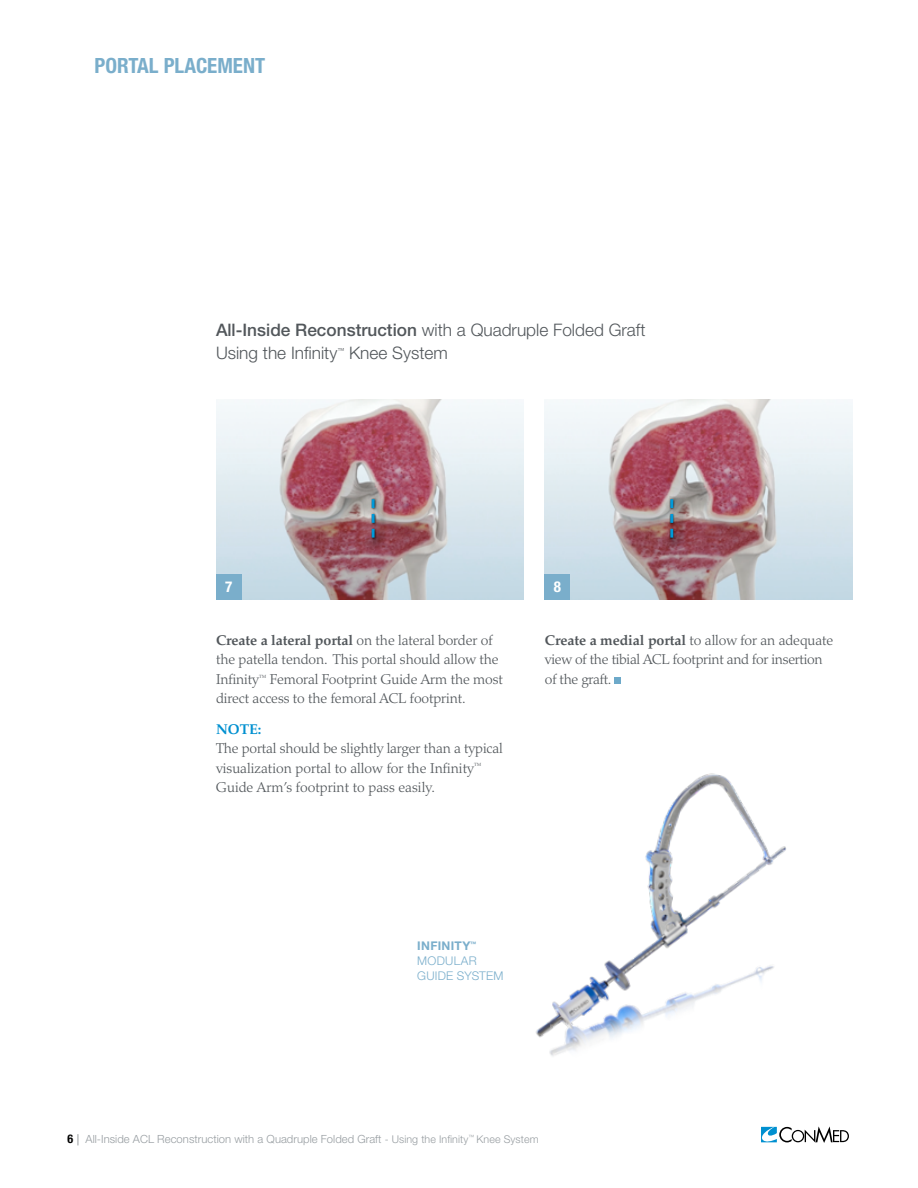
<style>
.page{position:relative;width:918px;height:1188px;background:#fff}
.page>*{position:absolute;margin:0;border:0;box-sizing:border-box;transform-origin:0 0}
.t1{font:700 condensed 21px "Helvetica Neue LT Std";color:#7aaecb}
.t2{font:300 17.25px/22.5px "Helvetica Neue LT Std";color:#52575b}
.t3{font:700 condensed 15px "Helvetica Neue LT Std";color:#fff}
.t4{font:300 14.25px/19.5px "Palatino LT Std";letter-spacing:-.01em;color:#52575b}
.t5{font:700 14.25px "Palatino LT Std";color:#0090d0}
.t6{font:300 12px/15px "Helvetica Neue LT Std";letter-spacing:.025em;color:#7aaecb}
.t7{font:300 11.25px "Helvetica Neue LT Std";letter-spacing:.005em;color:#979da1}
.t8{font:300 7.05px "Helvetica Neue LT Std";color:#52575b}
.s1{font-weight:500}
.s2{font-weight:700}
.s3{font-weight:700;font-stretch:condensed;font-size:12px;color:#000}
.s4{color:#676c71}
.s5{font-size:10.65px}
</style>
<div class="page">
<svg style="left:761px;top:1126px;width:88px;height:17px"></svg>
<img style="left:545px;top:400px;width:307px;height:199px">
<div style="left:659px;top:487px;width:24px;height:59px;background:#fff;opacity:.75"></div>
<div style="left:661px;top:491px;width:25px;height:59px;background:#000;opacity:.75"></div>
<svg style="left:670px;top:499px;width:3px;height:39px"></svg>
<div style="left:545px;top:574px;width:25px;height:25px;background:#7aaecb"></div>
<img style="left:536px;top:773px;width:250px;height:283px">
<svg style="left:614px;top:678px;width:6px;height:6px"></svg>
<img style="left:216px;top:400px;width:308px;height:199px">
<div style="left:360px;top:487px;width:24px;height:59px;background:#fff;opacity:.75"></div>
<div style="left:362px;top:491px;width:25px;height:59px;background:#000;opacity:.75"></div>
<svg style="left:372px;top:499px;width:3px;height:39px"></svg>
<div style="left:216px;top:574px;width:25px;height:25px;background:#7aaecb"></div>
<h1 class="t1" style="left:94px;top:53px;width:172px">PORTAL PLACEMENT</h1>
<p class="t2" style="left:216px;top:319px;width:431px"><span class="s1">All-Inside Reconstruction</span> with a Quadruple Folded Graft<br>Using the Infinity</p>
<p class="t8" style="left:337px;top:346px;width:8px">™</p>
<p class="t2" style="left:349px;top:341px;width:100px">Knee System</p>
<p class="t3" style="left:225px;top:578px;width:9px">7</p>
<p class="t4" style="left:216px;top:631px;width:289px"><span class="s2">Create a lateral portal</span> on the lateral border of the patella tendon. This portal should allow the Infinity<sup>™</sup> Femoral Footprint Guide Arm the most direct access to the femoral ACL footprint.</p>
<p class="t5" style="left:216px;top:720px;width:47px">NOTE:</p>
<p class="t4" style="left:216px;top:739px;width:288px">The portal should be slightly larger than a typical visualization portal to allow for the Infinity<sup>™<br></sup>Guide Arm’s footprint to pass easily.</p>
<p class="t3" style="left:554px;top:578px;width:9px">8</p>
<p class="t4" style="left:545px;top:630px;width:290px"><span class="s2">Create a medial portal</span> to allow for an adequate view of the tibial ACL footprint and for insertion of the graft.</p>
<p class="t6" style="left:417px;top:938px;width:88px"><span class="s2">INFINITY</span><sup>™<br></sup>MODULAR<br>GUIDE SYSTEM</p>
<p class="t7" style="left:68px;top:1132px;width:473px"><span class="s3">6</span> <span class="s4">|</span> All-Inside ACL Reconstruction with a Quadruple Folded Graft <span class="s5">- Using the Infinity</span><sup>™</sup> <span class="s5">Knee System</span></p>
</div>
